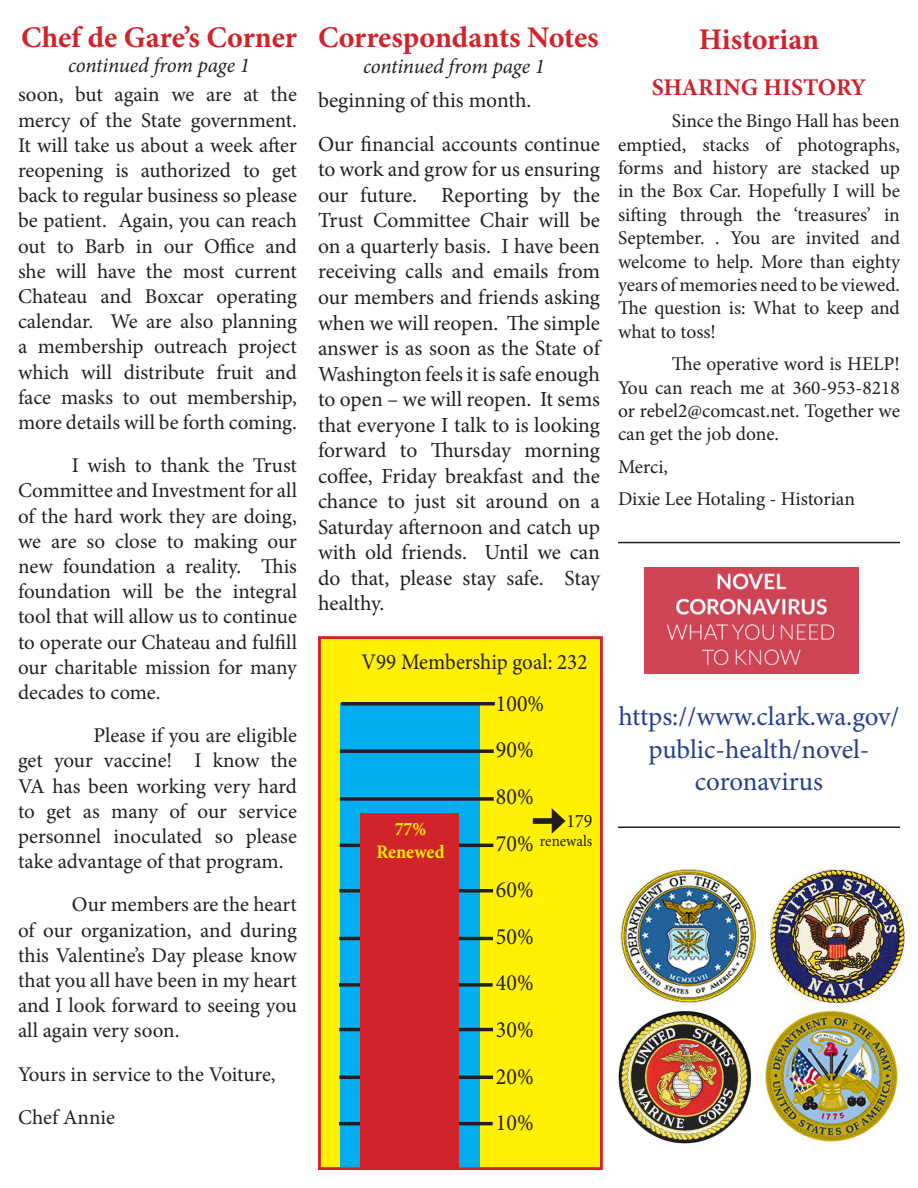
<style>
.page{position:relative;width:918px;height:1188px;background:#fff}
.page>*{position:absolute;margin:0;border:0;box-sizing:border-box;transform-origin:0 0}
.t1{font:700 30px "Minion Pro";letter-spacing:-.005em;color:#d1232a}
.t2{font:27px/32.4px "Minion Pro";letter-spacing:-.005em;color:#253f8e;text-align:center}
.t3{font:700 24px "Minion Pro";letter-spacing:-.01em;color:#d1232a}
.t4{font:23.25px/46.7px "Minion Pro";color:#231f20;scale:.94 1}
.t5{font:22.2px "Minion Pro";color:#231f20;scale:.94 1}
.t6{font:21.6px/25.5px "Minion Pro";color:#231f20}
.t7{font:21px/25.2px "Minion Pro";color:#231f20;text-align:justify}
.t8{font:italic 21px "Minion Pro";letter-spacing:-.01em;color:#231f20}
.t9{font:19.5px/23.4px "Minion Pro";color:#231f20;text-align:justify}
.t10{font:700 19.05px/23px "Minion Pro";color:#fff101;text-align:center;scale:.94 1}
.t11{font:19.05px "Minion Pro";color:#231f20;scale:.94 1}
.t12{font:15.9px "Minion Pro";color:#231f20;scale:.94 1}
</style>
<div class="page">
<img style="left:620px;top:868px;width:137px;height:135px">
<img style="left:618px;top:1011px;width:133px;height:133px">
<img style="left:765px;top:1009px;width:134px;height:133px">
<hr style="left:618px;top:826px;width:282px;height:2px;background:#231f20">
<hr style="left:618px;top:542px;width:282px;height:1px;background:#231f20">
<img style="left:771px;top:870px;width:133px;height:134px">
<div style="left:318px;top:636px;width:285px;height:534px;background:#fff101;border:3px solid #d1232a"></div>
<div style="left:340px;top:703px;width:139px;height:464px;background:#00aeef"></div>
<hr style="left:339px;top:1122px;width:154px;height:3px;background:#231f20">
<hr style="left:339px;top:1076px;width:154px;height:3px;background:#231f20">
<hr style="left:339px;top:1028px;width:154px;height:3px;background:#231f20">
<svg style="left:339px;top:983px;width:154px;height:4px"></svg>
<hr style="left:339px;top:937px;width:154px;height:3px;background:#231f20">
<hr style="left:339px;top:889px;width:154px;height:3px;background:#231f20">
<hr style="left:340px;top:844px;width:153px;height:3px;background:#231f20">
<svg style="left:340px;top:797px;width:154px;height:4px"></svg>
<svg style="left:340px;top:749px;width:154px;height:4px"></svg>
<div style="left:533px;top:818px;width:24px;height:6px;background:#231f20"></div>
<svg style="left:552px;top:808px;width:14px;height:26px"></svg>
<div style="left:360px;top:814px;width:99px;height:356px;background:#d1232a"></div>
<hr style="left:341px;top:702px;width:154px;height:3px;background:#231f20">
<img style="left:644px;top:567px;width:214px;height:106px">
<h1 class="t1" style="left:21px;top:16px;width:277px">Chef de Gare’s Corner</h1>
<p class="t8" style="left:68px;top:51px;width:183px">continued from page 1</p>
<p class="t7" style="left:18px;top:82px;width:281px">soon, but again we are at the mercy of the State government.<br>It will take us about a week after reopening is authorized to get back to regular business so please be patient. Again, you can reach out to Barb in our Office and she will have the most current Chateau and Boxcar operating calendar. We are also planning a membership outreach project which will distribute fruit and face masks to out membership, more details will be forth coming.</p>
<p class="t7" style="left:18px;top:453px;width:281px;text-indent:54px">I wish to thank the Trust Committee and Investment for all of the hard work they are doing, we are so close to making our new foundation a reality. This foundation will be the integral tool that will allow us to continue to operate our Chateau and fulfill our charitable mission for many decades to come.</p>
<p class="t7" style="left:18px;top:723px;width:281px;text-indent:75px">Please if you are eligible get your vaccine! I know the VA has been working very hard to get as many of our service personnel inoculated so please take advantage of that program.</p>
<p class="t7" style="left:18px;top:892px;width:281px;text-indent:54px">Our members are the heart of our organization, and during this Valentine’s Day please know that you all have been in my heart and I look forward to seeing you all again very soon.</p>
<p class="t7" style="left:18px;top:1052px;width:259px;line-height:43.2px">Yours in service to the Voiture,<br>Chef Annie</p>
<h1 class="t1" style="left:318px;top:17px;width:282px">Correspondants Notes</h1>
<p class="t8" style="left:363px;top:52px;width:183px">continued from page 1</p>
<p class="t6" style="left:318px;top:79px;width:283px;line-height:43.5px">beginning of this month.<br>Our financial accounts continue</p>
<p class="t6" style="left:318px;top:157px;width:284px;text-align:justify">to work and grow for us ensuring our future. Reporting by the Trust Committee Chair will be on a quarterly basis. I have been receiving calls and emails from our members and friends asking when we will reopen. The simple answer is as soon as the State of Washington feels it is safe enough to open – we will reopen. It sems that everyone I talk to is looking forward to Thursday morning coffee, Friday breakfast and the chance to just sit around on a Saturday afternoon and catch up with old friends. Until we can do that, please stay safe. Stay healthy.</p>
<p class="t5" style="left:361px;top:647px;width:242px">V99 Membership goal: 232</p>
<p class="t10" style="left:377px;top:817px;width:74px">77%<br>Renewed</p>
<p class="t4" style="left:496px;top:680px;width:53px">100%<br>90%<br>80%<br>70%<br>60%<br>50%<br>40%<br>30%<br>20%<br>10%</p>
<p class="t11" style="left:567px;top:808px;width:29px">179</p>
<p class="t12" style="left:540px;top:831px;width:57px">renewals</p>
<h1 class="t1" style="left:699px;top:18px;width:122px">Historian</h1>
<p class="t3" style="left:652px;top:70px;width:216px">SHARING HISTORY</p>
<p class="t9" style="left:618px;top:109px;width:284px;text-indent:54px">Since the Bingo Hall has been emptied, stacks of photographs, forms and history are stacked up in the Box Car. Hopefully I will be sifting through the ‘treasures’ in September. . You are invited and welcome to help. More than eighty years of memories need to be viewed.<br>The question is: What to keep and what to toss!</p>
<p class="t9" style="left:618px;top:352px;width:283px;text-indent:54px">The operative word is HELP!<br>You can reach me at 360-953-8218 or rebel2@comcast.net. Together we can get the job done.</p>
<p class="t9" style="left:618px;top:451px;width:239px;line-height:32.4px">Merci,<br>Dixie Lee Hotaling - Historian</p>
<p class="t2" style="left:618px;top:701px;width:283px">https://www.clark.wa.gov/ public-health/novel&shy;coronavirus</p>
</div>
